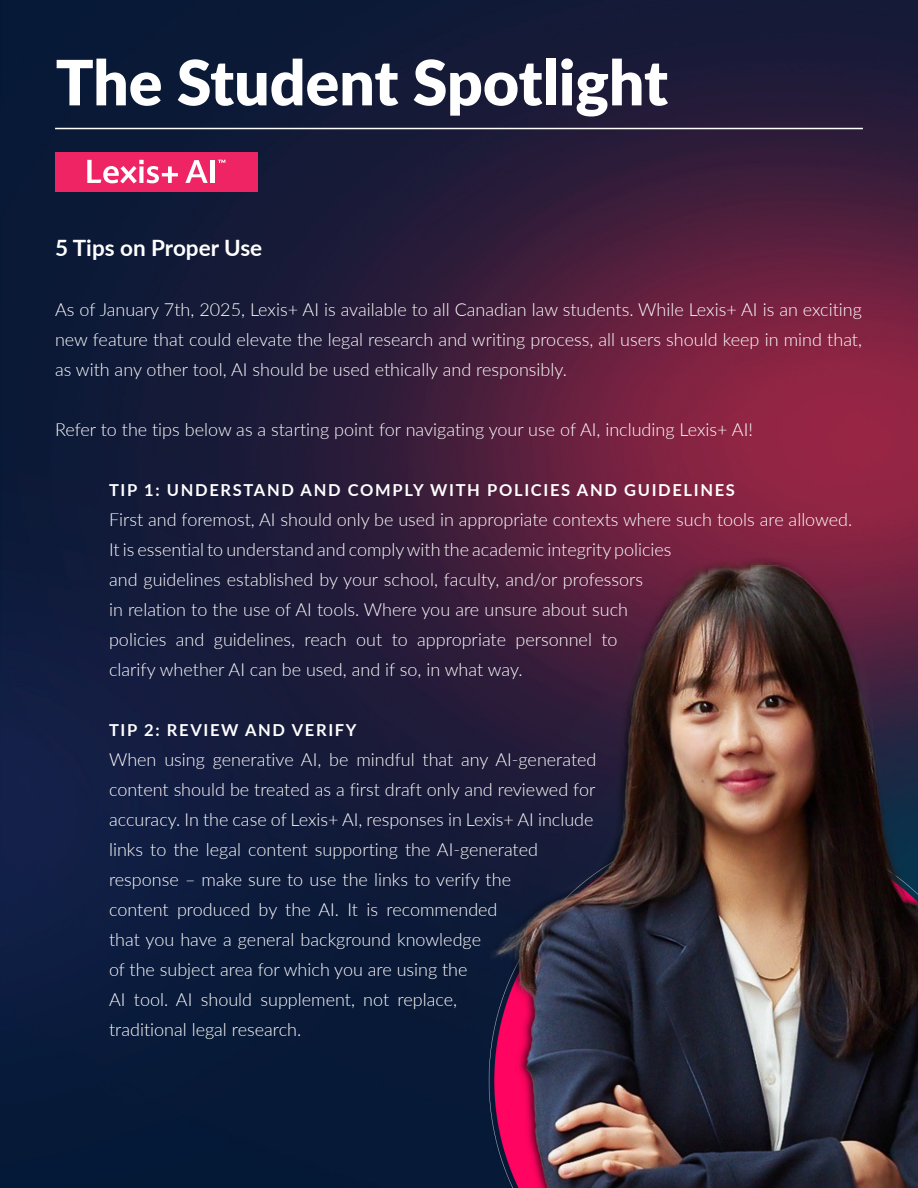
<style>
.page{position:relative;width:918px;height:1188px;background:#fff}
.page>*{position:absolute;margin:0;border:0;box-sizing:border-box;transform-origin:0 0}
.t1{font:900 62.55px "Lato";color:#fff}
.t2{font:700 22.5px "Lato";color:#fff}
.t3{font:300 18px/30px "Lato";color:#fff}
.t4{font:700 16.5px "Lato";letter-spacing:.1em;color:#fff}
</style>
<div class="page">
<img style="left:0;top:0;width:918px;height:1188px">
<hr style="left:55px;top:128px;width:808px;height:1px;background:#fff">
<div style="left:55px;top:152px;width:203px;height:39px;background:#ee2465"></div>
<svg style="left:87px;top:160px;width:91px;height:23px"></svg>
<svg style="left:185px;top:160px;width:23px;height:23px"></svg>
<hr style="left:211px;top:160px;width:4px;height:23px;background:#fff">
<svg style="left:218px;top:160px;width:7px;height:3px"></svg>
<h1 class="t1" style="left:56px;top:36px;width:614px">The Student Spotlight</h1>
<p class="t2" style="left:55px;top:231px;width:209px">5 Tips on Proper Use</p>
<p class="t3" style="left:55px;top:294px;width:808px;text-align:justify">As of January 7th, 2025, Lexis+ AI is available to all Canadian law students. While Lexis+ AI is an exciting new feature that could elevate the legal research and writing process, all users should keep in mind that, as with any other tool, AI should be used ethically and responsibly.</p>
<p class="t3" style="left:55px;top:414px;width:699px">Refer to the tips below as a starting point for navigating your use of AI, including Lexis+ AI!</p>
<p class="t4" style="left:109px;top:478px;width:627px">TIP 1: UNDERSTAND AND COMPLY WITH POLICIES AND GUIDELINES</p>
<p class="t3" style="left:109px;top:504px;width:745px">First and foremost, AI should only be used in appropriate contexts where such tools are allowed.<br>It is essential to understand and comply with the academic integrity policies<br>and guidelines established by your school, faculty, and/or professors<br>in relation to the use of AI tools. Where you are unsure about such<br>policies and guidelines, reach out to appropriate personnel to<br>clarify whether AI can be used, and if so, in what way.</p>
<p class="t4" style="left:109px;top:718px;width:249px">TIP 2: REVIEW AND VERIFY</p>
<p class="t3" style="left:109px;top:744px;width:489px">When using generative AI, be mindful that any AI-generated content should be treated as a first draft only and reviewed for accuracy. In the case of Lexis+ AI, responses in Lexis+ AI include links to the legal content supporting the AI-generated response – make sure to use the links to verify the<br>content produced by the AI. It is recommended<br>that you have a general background knowledge<br>of the subject area for which you are using the<br>AI tool. AI should supplement, not replace,<br>traditional legal research.</p>
</div>
